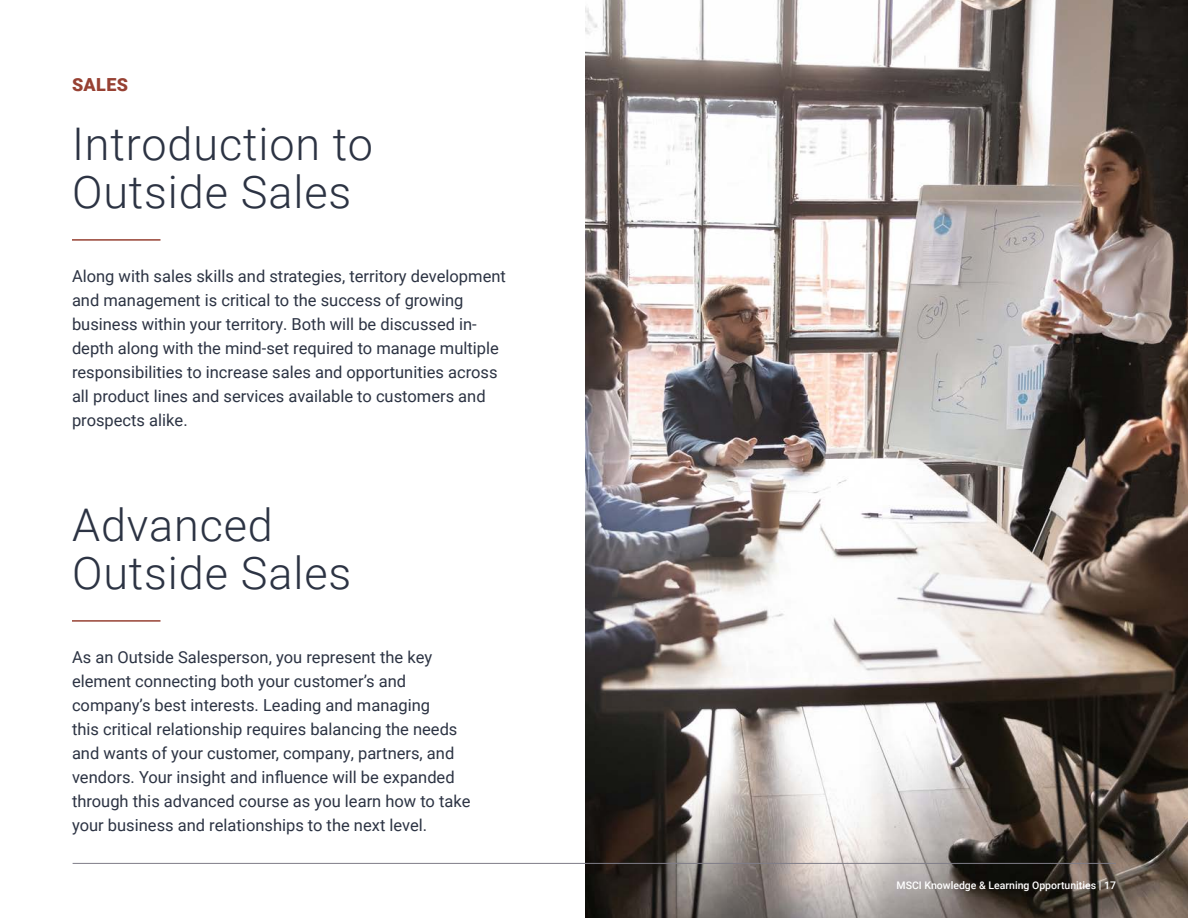
<style>
.page{position:relative;width:1188px;height:918px;background:#fff}
.page>*{position:absolute;margin:0;border:0;box-sizing:border-box;transform-origin:0 0}
.H1_-_NRS{font:300 45px/48px "Roboto";letter-spacing:.02em;color:#2c3343}
.H1_-_NRS-2{font:900 18px "Roboto";letter-spacing:.02em;color:#974133}
.body{font:16.5px/24px "Roboto";color:#2c3343}
.t1{font:500 10.5px "Roboto";color:#fff}
</style>
<div class="page">
<img style="left:585px;top:0;width:603px;height:918px">
<hr style="left:72px;top:620px;width:88px;height:2px;background:#974133">
<hr style="left:72px;top:239px;width:88px;height:2px;background:#974133">
<hr style="left:73px;top:863px;width:1043px;height:1px;background:#7f7d88">
<p class="H1_-_NRS-2" style="left:72px;top:72px;width:58px">SALES</p>
<p class="H1_-_NRS" style="left:72px;top:118px;width:303px">Introduction to<br>Outside Sales</p>
<p class="body" style="left:72px;top:263px;width:435px">Along with sales skills and strategies, territory development and management is critical to the success of growing business within your territory. Both will be discussed in&shy;depth along with the mind-set required to manage multiple responsibilities to increase sales and opportunities across all product lines and services available to customers and prospects alike.</p>
<p class="H1_-_NRS" style="left:72px;top:499px;width:281px">Advanced<br>Outside Sales</p>
<p class="body" style="left:72px;top:644px;width:400px">As an Outside Salesperson, you represent the key element connecting both your customer’s and company’s best interests. Leading and managing<br>this critical relationship requires balancing the needs and wants of your customer, company, partners, and vendors. Your insight and influence will be expanded through this advanced course as you learn how to take your business and relationships to the next level.</p>
<p class="t1" style="left:897px;top:878px;width:221px">MSCI Knowledge &amp; Learning Opportunities | 17</p>
</div>
